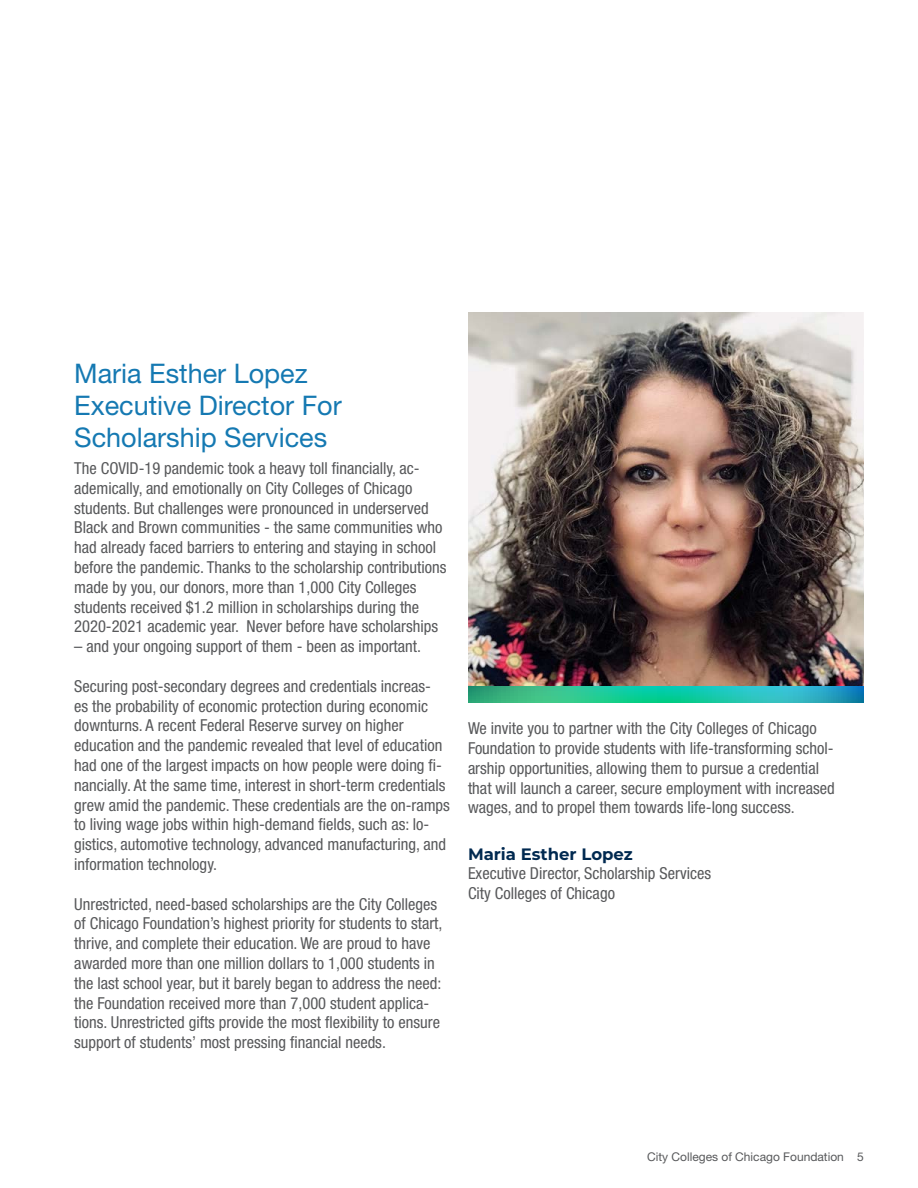
<style>
.page{position:relative;width:918px;height:1188px;background:#fff}
.page>*{position:absolute;margin:0;border:0;box-sizing:border-box;transform-origin:0 0}
.t1{font:27px/32.4px "Helvetica Neue LT Std";color:#1579b2}
.t2{font:condensed 16.5px/19.8px "Helvetica Neue LT Std";color:#58595b}
.t3{font:700 16.5px "Montserrat";color:#002950}
.t4{font:12px "Helvetica Neue LT Std";color:#58595b}
</style>
<div class="page">
<img style="left:469px;top:313px;width:395px;height:374px">
<svg style="left:468px;top:687px;width:396px;height:16px;background:#23bca3"></svg>
<h1 class="t1" style="left:74px;top:357px;width:269px">Maria Esther Lopez<br>Executive Director For<br>Scholarship Services</h1>
<p class="t2" style="left:74px;top:458px;width:374px">The COVID-19 pandemic took a heavy toll financially, ac&shy;ademically, and emotionally on City Colleges of Chicago students. But challenges were pronounced in underserved Black and Brown communities - the same communities who had already faced barriers to entering and staying in school before the pandemic. Thanks to the scholarship contributions made by you, our donors, more than 1,000 City Colleges students received $1.2 million in scholarships during the 2020-2021 academic year. Never before have scholarships</p>
<p class="t2" style="left:74px;top:636px;width:348px">– and your ongoing support of them - been as important.</p>
<p class="t2" style="left:74px;top:676px;width:377px">Securing post-secondary degrees and credentials increas-<br>es the probability of economic protection during economic downturns. A recent Federal Reserve survey on higher education and the pandemic revealed that level of education had one of the largest impacts on how people were doing fi&shy;nancially. At the same time, interest in short-term credentials grew amid the pandemic. These credentials are the on-ramps to living wage jobs within high-demand fields, such as: lo&shy;gistics, automotive technology, advanced manufacturing, and information technology.</p>
<p class="t2" style="left:74px;top:894px;width:370px">Unrestricted, need-based scholarships are the City Colleges of Chicago Foundation’s highest priority for students to start, thrive, and complete their education. We are proud to have awarded more than one million dollars to 1,000 students in the last school year, but it barely began to address the need: the Foundation received more than 7,000 student applica&shy;tions. Unrestricted gifts provide the most flexibility to ensure support of students’ most pressing financial needs.</p>
<p class="t2" style="left:468px;top:718px;width:368px">We invite you to partner with the City Colleges of Chicago Foundation to provide students with life-transforming schol&shy;arship opportunities, allowing them to pursue a credential that will launch a career, secure employment with increased wages, and to propel them towards life-long success.</p>
<p class="t3" style="left:468px;top:842px;width:166px">Maria Esther Lopez</p>
<p class="t2" style="left:468px;top:864px;width:245px">Executive Director, Scholarship Services<br>City Colleges of Chicago</p>
<p class="t4" style="left:647px;top:1150px;width:218px">City Colleges of Chicago Foundation 5</p>
</div>
